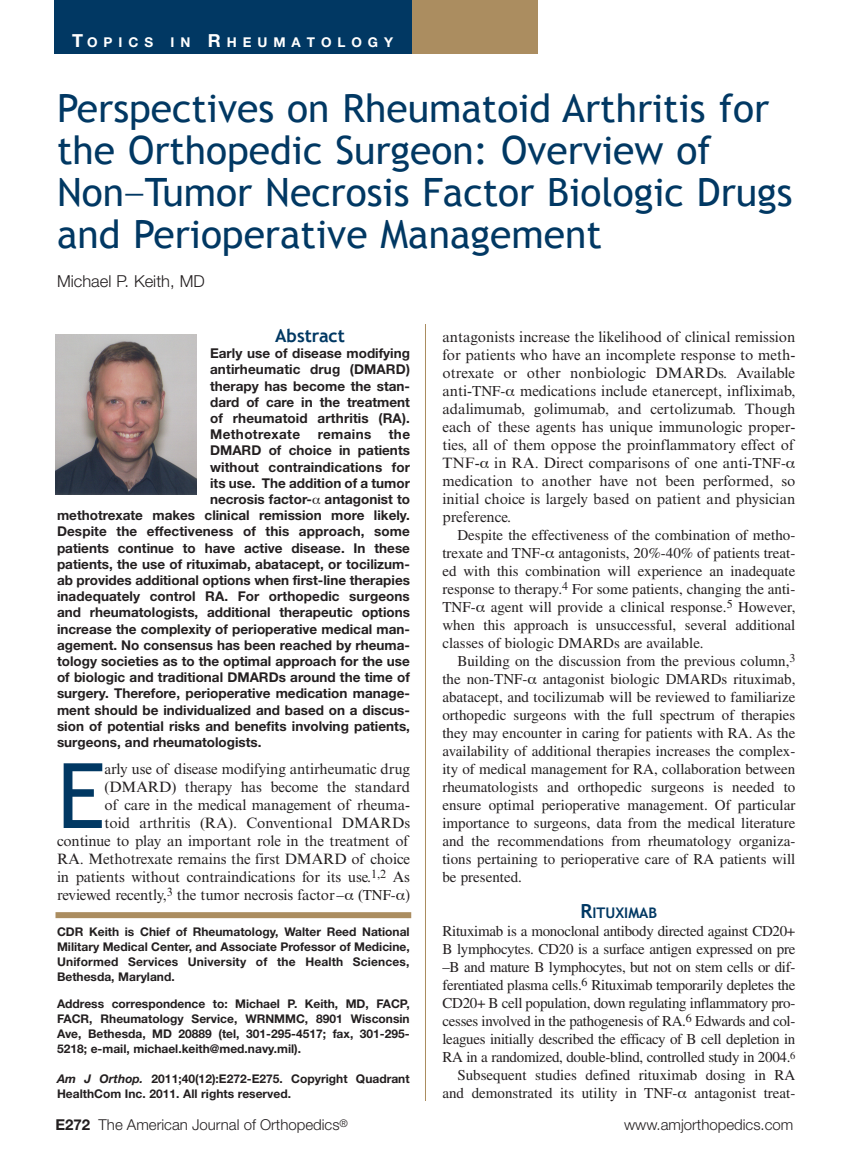
<style>
.page{position:relative;width:851px;height:1161px;background:#fff}
.page>*{position:absolute;margin:0;border:0;box-sizing:border-box;transform-origin:0 0}
.t1{font:90.45px "Trebuchet MS";color:#013863}
.t2{font:39px/42px "Trebuchet MS";color:#013863}
.abs_hd{font:700 18px "Trebuchet MS";color:#013863}
.by{font:300 16.5px "Helvetica Neue LT Std";color:#231f20}
.text_2{font:15px/18px "Times";color:#231f20;text-align:justify}
.t3{font:15px/18px "Times New Roman MT Std";color:#231f20}
.text_1{font:15px/18px "Times";letter-spacing:-.02em;color:#231f20;text-align:justify}
.t4{font:300 15px "Helvetica Neue LT Std";color:#231f20}
.hd1{font:700 14.7px "Trebuchet MS";color:#013863}
.abs_text{font:700 13.5px/16.2px "Helvetica Neue LT Std";color:#231f20;text-align:justify}
.t5{font:700 13.5px "Helvetica Neue LT Std";letter-spacing:.44em;color:#fff}
.abs_text-2{font:700 13.5px "Helvetica Neue LT Std";letter-spacing:.025em;color:#231f20}
.bio{font:700 12px/15px "Helvetica Neue LT Std";color:#231f20;text-align:justify}
.bio_with_rule_above{font:700 12px/15px "Helvetica Neue LT Std";letter-spacing:.015em;color:#231f20;text-align:justify}
.s1{font-size:18px}
.s2{font-family:"Times"}
.s3{font-style:italic}
.s4{font-size:19.5px}
.s5{font-weight:700}
</style>
<div class="page">
<div style="left:55px;top:912px;width:356px;height:6px;background:#ab8d60"></div>
<hr style="left:425px;top:324px;width:1px;height:777px;background:#ab8d60">
<div style="left:411px;top:0;width:126px;height:54px;background:#ab8d60"></div>
<div style="left:54px;top:0;width:357px;height:54px;background:#013863"></div>
<img style="left:56px;top:334px;width:141px;height:161px">
<p class="t5" style="left:72px;top:33px;width:82px"><span class="s1">T</span>OPICS</p>
<p class="t5" style="left:170px;top:33px;width:224px">IN <span class="s1">R</span>HEUMATOLOGY</p>
<p class="t2" style="left:57px;top:88px;width:737px">Perspectives on Rheumatoid Arthritis for the Orthopedic Surgeon: Overview of Non—Tumor Necrosis Factor Biologic Drugs and Perioperative Management</p>
<p class="by" style="left:57px;top:271px;width:149px">Michael P. Keith, MD</p>
<p class="abs_hd" style="left:275px;top:324px;width:71px">Abstract</p>
<p class="abs_text" style="left:210px;top:345px;width:201px">Early use of disease modifying antirheumatic drug (DMARD) therapy has become the stan&shy;dard of care in the treatment of rheumatoid arthritis (RA).<br>Methotrexate</p>
<p class="abs_text-2" style="left:318px;top:426px;width:55px">remains</p>
<p class="abs_text" style="left:389px;top:426px;width:23px">the</p>
<p class="abs_text" style="left:210px;top:442px;width:201px">DMARD of choice in patients</p>
<p class="abs_text" style="left:210px;top:458px;width:201px">without contraindications for</p>
<p class="abs_text" style="left:210px;top:475px;width:201px">its use. The addition of a tumor</p>
<p class="abs_text" style="left:210px;top:491px;width:201px">necrosis factor- antagonist to</p>
<p class="abs_text" style="left:57px;top:507px;width:354px">methotrexate makes clinical remission more likely.</p>
<p class="abs_text" style="left:57px;top:523px;width:354px">Despite the effectiveness of this approach, some</p>
<p class="abs_text" style="left:57px;top:539px;width:354px">patients continue to have active disease. In these</p>
<p class="abs_text" style="left:57px;top:556px;width:354px">patients, the use of rituximab, abatacept, or tocilizum-</p>
<p class="abs_text" style="left:57px;top:572px;width:354px">ab provides additional options when first-line therapies</p>
<p class="abs_text" style="left:57px;top:588px;width:354px">inadequately control RA. For orthopedic surgeons</p>
<p class="abs_text" style="left:57px;top:604px;width:354px">and rheumatologists, additional therapeutic options</p>
<p class="abs_text" style="left:57px;top:620px;width:354px">increase the complexity of perioperative medical man-</p>
<p class="abs_text" style="left:57px;top:637px;width:354px">agement. No consensus has been reached by rheuma-</p>
<p class="abs_text" style="left:57px;top:653px;width:354px">tology societies as to the optimal approach for the use</p>
<p class="abs_text" style="left:57px;top:669px;width:354px">of biologic and traditional DMARDs around the time of</p>
<p class="abs_text" style="left:57px;top:685px;width:354px">surgery. Therefore, perioperative medication manage-</p>
<p class="abs_text" style="left:57px;top:701px;width:354px">ment should be individualized and based on a discus-</p>
<p class="abs_text" style="left:57px;top:718px;width:354px">sion of potential risks and benefits involving patients,</p>
<p class="abs_text" style="left:57px;top:734px;width:206px">surgeons, and rheumatologists.</p>
<p class="t1" style="left:57px;top:743px;width:50px">E</p>
<p class="t3" style="left:105px;top:760px;width:307px"><span class="s2">a</span>rly use of disease modifying antirheumatic drug</p>
<p class="t3" style="left:105px;top:778px;width:307px">(DMARD) therapy has become the standard</p>
<p class="t3" style="left:105px;top:796px;width:307px">of care in the medical management of rheuma-</p>
<p class="t3" style="left:105px;top:814px;width:307px">toid arthritis (RA). Conventional DMARDs</p>
<p class="t3" style="left:57px;top:832px;width:353px">continue to play an important role in the treatment of</p>
<p class="t3" style="left:57px;top:850px;width:354px">RA. Methotrexate remains the first DMARD of choice</p>
<p class="t3" style="left:57px;top:868px;width:354px">in patients without contraindications for its use.<sup>1,2</sup> As</p>
<p class="t3" style="left:57px;top:886px;width:340px">reviewed recently,<sup>3</sup> the tumor necrosis factor<span class="s2">–</span> (<span class="s2">TNF-</span></p>
<p class="bio_with_rule_above" style="left:57px;top:924px;width:354px">CDR Keith is Chief of Rheumatology, Walter Reed National Military Medical Center, and Associate Professor of Medicine, Uniformed Services University of the Health Sciences, Bethesda, Maryland.</p>
<p class="bio" style="left:57px;top:996px;width:354px">Address correspondence to: Michael P. Keith, MD, FACP, FACR, Rheumatology Service, WRNMMC, 8901 Wisconsin Ave, Bethesda, MD 20889 (tel, 301-295-4517; fax, 301-295- 5218; e-mail, michael.keith@med.navy.mil).</p>
<p class="bio" style="left:57px;top:1071px;width:354px"><span class="s3">Am J Orthop.</span> 2011;40(12):E272-E275. Copyright Quadrant<br>HealthCom Inc. 2011. All rights reserved.</p>
<p class="t3" style="left:442px;top:328px;width:354px">antagonists increase the likelihood of clinical remission for patients who have an incomplete response to meth&shy;otrexate or other nonbiologic DMARDs. Available anti-<span class="s2">TNF-</span> medications include etanercept, infliximab, adalimumab, golimumab, and certolizumab. Though each of these agents has unique immunologic proper&shy;ties, all of them oppose the proinflammatory effect of TNF- in RA. Direct comparisons of one anti-<span class="s2">TNF&shy;</span>medication to another have not been performed, so initial choice is largely based on patient and physician preference.</p>
<p class="text_2" style="left:442px;top:526px;width:354px;text-indent:15px">Despite the effectiveness of the combination of metho&shy;trexate and TNF- antagonists, 20%-40% of patients treat&shy;ed with this combination will experience an inadequate response to therapy.<sup>4</sup> For some patients, changing the anti-TNF- agent will provide a clinical response.<sup>5</sup> However, when this approach is unsuccessful, several additional classes of biologic DMARDs are available.</p>
<p class="text_2" style="left:442px;top:652px;width:354px;text-indent:15px">Building on the discussion from the previous column,<sup>3 </sup>the non-TNF- antagonist biologic DMARDs rituximab, abatacept, and tocilizumab will be reviewed to familiarize orthopedic surgeons with the full spectrum of therapies they may encounter in caring for patients with RA. As the availability of additional therapies increases the complex&shy;ity of medical management for RA, collaboration between rheumatologists and orthopedic surgeons is needed to ensure optimal perioperative management. Of particular importance to surgeons, data from the medical literature and the recommendations from rheumatology organiza&shy;tions pertaining to perioperative care of RA patients will be presented.</p>
<p class="hd1" style="left:580px;top:904px;width:78px"><span class="s4">R</span>ITUXIMAB</p>
<p class="text_1" style="left:442px;top:922px;width:354px">Rituximab is a monoclonal antibody directed against CD20+ B lymphocytes. CD20 is a surface antigen expressed on pre –B and mature B lymphocytes, but not on stem cells or dif&shy;ferentiated plasma cells.<sup>6</sup> Rituximab temporarily depletes the CD20+ B cell population, down regulating inflammatory pro&shy;cesses involved in the pathogenesis of RA.<sup>6</sup> Edwards and col&shy;leagues initially described the efficacy of B cell depletion in RA in a randomized, double-blind, controlled study in 2004.<sup>6</sup></p>
<p class="text_2" style="left:442px;top:1066px;width:354px;text-align:right">Subsequent studies defined rituximab dosing in RA and demonstrated its utility in TNF- antagonist treat-</p>
<p class="t4" style="left:55px;top:1116px;width:294px"><span class="s5">E272</span> The American Journal of Orthopedics<sup>®</sup></p>
<p class="t4" style="left:624px;top:1116px;width:171px">www.amjorthopedics.com</p>
</div>
